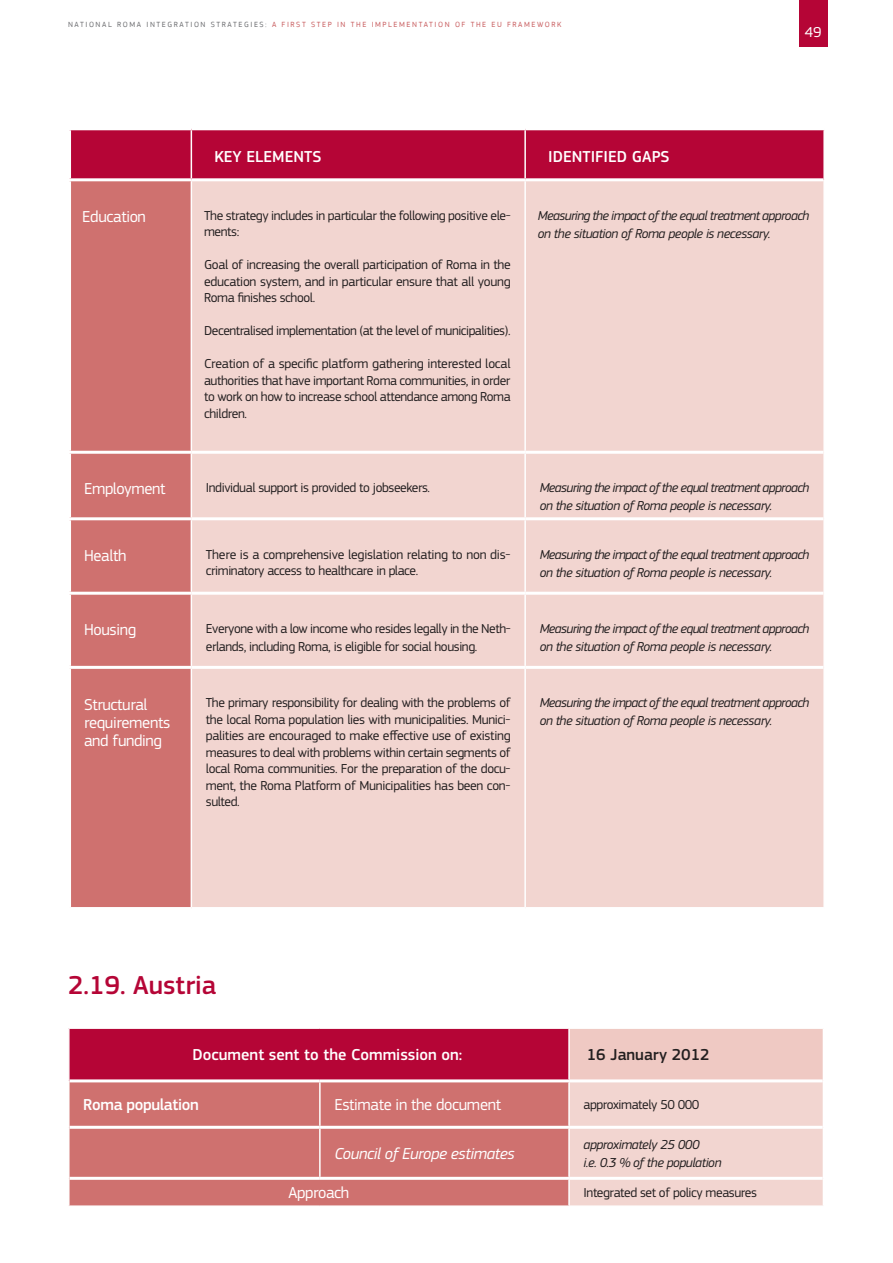
<style>
.page{position:relative;width:893px;height:1263px;background:#fff}
.page>*{position:absolute;margin:0;border:0;box-sizing:border-box;transform-origin:0 0}
.LEVEL2-title{font:500 27px "EC Square Sans Pro";color:#b50536}
.body_table{font:16.5px/18px "EC Square Sans Pro";letter-spacing:-.02em;color:#fff}
.headings_table{font:500 16.5px "EC Square Sans Pro";color:#fff}
.body_table-2{font:italic 16.5px "EC Square Sans Pro";letter-spacing:-.02em;color:#fff}
.body_table-3{font:500 16.5px "EC Square Sans Pro";letter-spacing:-.02em;color:#fff}
.headings_table-2{font:500 16.5px "EC Square Sans Pro";color:#231f20}
.t1{font:15px "EC Square Sans Pro";color:#fff}
.body_table_3{font:13.5px/16.5px "EC Square Sans Pro";letter-spacing:-.03em;color:#231f20}
.body_table_italic{font:italic 13.5px/18px "EC Square Sans Pro";letter-spacing:-.04em;color:#231f20}
.t2{font:7.8px "PF Square Sans Pro";letter-spacing:.2em;color:#c85c5e}
.s1{color:#6c6d70}
</style>
<div class="page">
<div style="left:799px;top:0;width:28px;height:47px;background:#b50536"></div>
<div style="left:69px;top:1028px;width:500px;height:53px;background:#b50536"></div>
<div style="left:569px;top:1028px;width:254px;height:53px;background:#efc9c3"></div>
<div style="left:70px;top:1082px;width:498px;height:123px;background:#cf716f"></div>
<hr style="left:568px;top:1029px;width:2px;height:50px;background:#fff">
<hr style="left:319px;top:1082px;width:2px;height:44px;background:#fff">
<hr style="left:319px;top:1129px;width:2px;height:48px;background:#fff">
<hr style="left:70px;top:1079px;width:250px;height:3px;background:#fff">
<hr style="left:320px;top:1079px;width:249px;height:3px;background:#fff">
<hr style="left:569px;top:1079px;width:254px;height:3px;background:#fff">
<hr style="left:70px;top:1126px;width:250px;height:3px;background:#fff">
<hr style="left:320px;top:1126px;width:249px;height:3px;background:#fff">
<hr style="left:70px;top:1177px;width:250px;height:3px;background:#fff">
<hr style="left:320px;top:1177px;width:249px;height:3px;background:#fff">
<hr style="left:68px;top:1027px;width:252px;height:2px;background:#fff">
<hr style="left:68px;top:1029px;width:2px;height:52px;background:#fff">
<hr style="left:320px;top:1027px;width:249px;height:2px;background:#fff">
<hr style="left:569px;top:1027px;width:255px;height:2px;background:#fff">
<svg style="left:569px;top:1082px;width:254px;height:123px;background:#f2d7d2"></svg>
<div style="left:71px;top:130px;width:752px;height:48px;background:#b50536"></div>
<div style="left:71px;top:181px;width:120px;height:726px;background:#cf716f"></div>
<div style="left:192px;top:181px;width:631px;height:726px;background:#f2d5d0"></div>
<hr style="left:191px;top:130px;width:1px;height:48px;background:#fff">
<hr style="left:524px;top:130px;width:2px;height:48px;background:#fff">
<hr style="left:524px;top:181px;width:2px;height:270px;background:#fff">
<hr style="left:524px;top:454px;width:2px;height:63px;background:#fff">
<hr style="left:524px;top:520px;width:2px;height:72px;background:#fff">
<hr style="left:524px;top:595px;width:2px;height:71px;background:#fff">
<hr style="left:524px;top:669px;width:2px;height:238px;background:#fff">
<hr style="left:68px;top:451px;width:123px;height:3px;background:#fff">
<hr style="left:191px;top:451px;width:334px;height:3px;background:#fff">
<hr style="left:525px;top:451px;width:298px;height:3px;background:#fff">
<hr style="left:68px;top:517px;width:123px;height:3px;background:#fff">
<hr style="left:191px;top:517px;width:334px;height:3px;background:#fff">
<hr style="left:525px;top:517px;width:298px;height:3px;background:#fff">
<hr style="left:68px;top:592px;width:123px;height:3px;background:#fff">
<hr style="left:191px;top:592px;width:334px;height:3px;background:#fff">
<hr style="left:525px;top:592px;width:298px;height:3px;background:#fff">
<hr style="left:68px;top:666px;width:123px;height:3px;background:#fff">
<hr style="left:191px;top:666px;width:334px;height:3px;background:#fff">
<hr style="left:525px;top:666px;width:298px;height:3px;background:#fff">
<p class="t2" style="left:68px;top:20px;width:495px"><span class="s1">NATIONAL ROMA INTEGRATION STRATEGIES:</span> A FIRST STEP IN THE IMPLEMENTATION OF THE EU FRAMEWORK</p>
<p class="headings_table" style="left:214px;top:147px;width:109px">KEY ELEMENTS</p>
<p class="headings_table" style="left:548px;top:147px;width:123px">IDENTIFIED GAPS</p>
<p class="t1" style="left:805px;top:23px;width:18px">49</p>
<p class="body_table" style="left:82px;top:208px;width:65px">Education</p>
<p class="body_table_3" style="left:204px;top:207px;width:308px">The strategy includes in particular the following positive ele&shy;ments:</p>
<p class="body_table_3" style="left:204px;top:257px;width:308px;text-align:justify">Goal of increasing the overall participation of Roma in the education system, and in particular ensure that all young Roma finishes school.</p>
<p class="body_table_3" style="left:204px;top:323px;width:307px">Decentralised implementation (at the level of municipalities).</p>
<p class="body_table_3" style="left:204px;top:356px;width:308px;text-align:justify">Creation of a specific platform gathering interested local authorities that have important Roma communities, in order to work on how to increase school attendance among Roma children.</p>
<p class="body_table_italic" style="left:538px;top:206px;width:273px">Measuring the impact of the equal treatment approach on the situation of Roma people is necessary.</p>
<p class="body_table" style="left:84px;top:480px;width:83px">Employment</p>
<p class="body_table_3" style="left:206px;top:479px;width:224px">Individual support is provided to jobseekers.</p>
<p class="body_table_italic" style="left:540px;top:479px;width:271px">Measuring the impact of the equal treatment approach on the situation of Roma people is necessary.</p>
<p class="body_table" style="left:84px;top:547px;width:44px">Health</p>
<p class="body_table_3" style="left:206px;top:546px;width:306px">There is a comprehensive legislation relating to non dis&shy;criminatory access to healthcare in place.</p>
<p class="body_table_italic" style="left:540px;top:545px;width:271px">Measuring the impact of the equal treatment approach on the situation of Roma people is necessary.</p>
<p class="body_table" style="left:84px;top:621px;width:54px">Housing</p>
<p class="body_table_3" style="left:206px;top:620px;width:306px;line-height:18px">Everyone with a low income who resides legally in the Neth&shy;erlands, including Roma, is eligible for social housing.</p>
<p class="body_table_italic" style="left:540px;top:620px;width:271px">Measuring the impact of the equal treatment approach on the situation of Roma people is necessary.</p>
<p class="body_table" style="left:84px;top:695px;width:65px">Structural</p>
<p class="body_table" style="left:84px;top:713px;width:88px">requirements and funding</p>
<p class="body_table_3" style="left:206px;top:695px;width:306px;text-align:justify">The primary responsibility for dealing with the problems of the local Roma population lies with municipalities. Munici&shy;palities are encouraged to make effective use of existing measures to deal with problems within certain segments of local Roma communities. For the preparation of the docu&shy;ment, the Roma Platform of Municipalities has been con&shy;sulted.</p>
<p class="body_table_italic" style="left:540px;top:694px;width:271px">Measuring the impact of the equal treatment approach on the situation of Roma people is necessary.</p>
<p class="LEVEL2-title" style="left:68px;top:969px;width:150px">2.19. Austria</p>
<p class="headings_table" style="left:192px;top:1045px;width:271px">Document sent to the Commission on:</p>
<p class="headings_table-2" style="left:587px;top:1045px;width:124px">16 January 2012</p>
<p class="body_table-3" style="left:83px;top:1095px;width:117px">Roma population</p>
<p class="body_table" style="left:334px;top:1096px;width:168px">Estimate in the document</p>
<p class="body_table_3" style="left:584px;top:1096px;width:117px">approximately 50 000</p>
<p class="body_table-2" style="left:334px;top:1144px;width:182px">Council of Europe estimates</p>
<p class="body_table_italic" style="left:584px;top:1135px;width:117px">approximately 25 000</p>
<p class="body_table_italic" style="left:584px;top:1153px;width:139px">i.e. 0.3 % of the population</p>
<p class="body_table" style="left:288px;top:1184px;width:62px">Approach</p>
<p class="body_table_3" style="left:584px;top:1185px;width:175px">Integrated set of policy measures</p>
</div>
